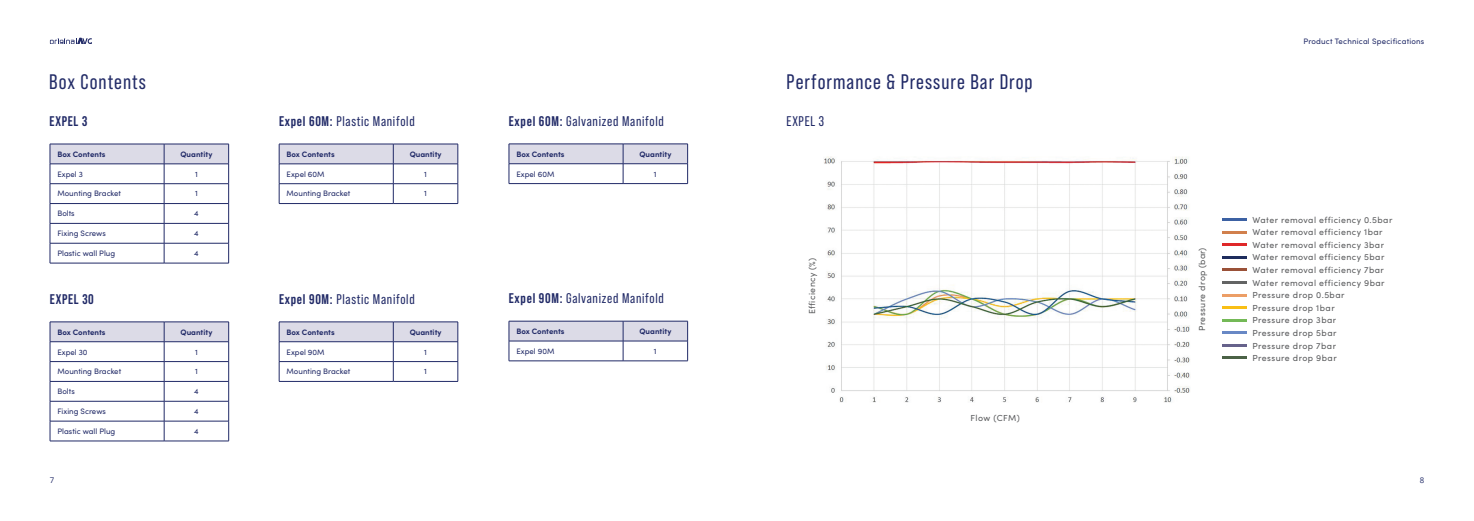
<style>
.page{position:relative;width:1474px;height:521px;background:#fff}
.page>*{position:absolute;margin:0;border:0;box-sizing:border-box;transform-origin:0 0}
.t1{font:21px "Bebas Neue Pro";letter-spacing:.05em;color:#212a67}
.t2{font:21px "Bebas Neue Pro";letter-spacing:.05em;color:#242d68}
.t3{font:14px "Bebas Neue Pro";letter-spacing:.05em;color:#212a67}
.t4{font:700 14px "Bebas Neue Pro";letter-spacing:.05em;color:#212a67}
.t5{font:8.75px/12.6px "Sofia Pro";letter-spacing:.05em;color:#595a5c}
.t6{font:7.88px "Sofia Pro";color:#212a67}
.t7{font:700 7.88px "Sofia Pro";color:#212a67}
.t8{font:7.88px "Sofia Pro";letter-spacing:.025em;color:#212a67}
.t9{font:7.88px "Open Sans";color:#212a67}
.s1{font-weight:700}
</style>
<div class="page">
<svg style="left:50px;top:38px;width:42px;height:6px"></svg>
<svg style="left:50px;top:144px;width:179px;height:119px"></svg>
<hr style="left:50px;top:263px;width:114px;height:1px;background:#212a67">
<hr style="left:164px;top:263px;width:65px;height:1px;background:#212a67">
<hr style="left:279px;top:203px;width:114px;height:1px;background:#212a67">
<hr style="left:393px;top:203px;width:65px;height:1px;background:#212a67">
<svg style="left:279px;top:144px;width:179px;height:59px"></svg>
<hr style="left:279px;top:381px;width:114px;height:1px;background:#212a67">
<hr style="left:393px;top:381px;width:65px;height:1px;background:#212a67">
<svg style="left:279px;top:322px;width:179px;height:59px"></svg>
<svg style="left:50px;top:322px;width:179px;height:119px"></svg>
<hr style="left:50px;top:441px;width:114px;height:1px;background:#212a67">
<hr style="left:164px;top:441px;width:65px;height:1px;background:#212a67">
<hr style="left:509px;top:183px;width:114px;height:1px;background:#212a67">
<hr style="left:623px;top:183px;width:64px;height:1px;background:#212a67">
<svg style="left:509px;top:144px;width:179px;height:39px"></svg>
<hr style="left:509px;top:361px;width:114px;height:1px;background:#212a67">
<hr style="left:623px;top:361px;width:64px;height:1px;background:#212a67">
<svg style="left:509px;top:321px;width:179px;height:40px"></svg>
<img style="left:824px;top:156px;width:366px;height:247px">
<hr style="left:1221px;top:218px;width:25px;height:3px;background:#3c61a3">
<hr style="left:1221px;top:231px;width:25px;height:2px;background:#d1804d">
<hr style="left:1221px;top:243px;width:25px;height:3px;background:#df2829">
<hr style="left:1221px;top:256px;width:25px;height:2px;background:#1e2d5d">
<hr style="left:1221px;top:269px;width:25px;height:2px;background:#9a5138">
<hr style="left:1221px;top:281px;width:25px;height:3px;background:#636464">
<hr style="left:1221px;top:294px;width:25px;height:2px;background:#ec9e66">
<hr style="left:1221px;top:306px;width:25px;height:3px;background:#f9bf15">
<hr style="left:1221px;top:319px;width:25px;height:2px;background:#74b957">
<hr style="left:1221px;top:331px;width:25px;height:3px;background:#6888c5">
<hr style="left:1221px;top:344px;width:25px;height:3px;background:#66628b">
<hr style="left:1221px;top:357px;width:25px;height:2px;background:#4b6246">
<h1 class="t2" style="left:49px;top:69px;width:98px">Box Contents</h1>
<h1 class="t1" style="left:786px;top:69px;width:247px">Performance &amp; Pressure Bar Drop</h1>
<h2 class="t4" style="left:50px;top:113px;width:39px">EXPEL 3</h2>
<h2 class="t3" style="left:786px;top:113px;width:39px">EXPEL 3</h2>
<p class="t7" style="left:57px;top:148px;width:50px">Box Contents</p>
<p class="t7" style="left:180px;top:148px;width:33px">Quantity</p>
<p class="t6" style="left:57px;top:168px;width:27px">Expel 3</p>
<p class="t6" style="left:195px;top:168px;width:4px">1</p>
<p class="t6" style="left:57px;top:188px;width:65px">Mounting Bracket</p>
<p class="t6" style="left:195px;top:188px;width:4px">1</p>
<p class="t6" style="left:57px;top:208px;width:19px">Bolts</p>
<p class="t6" style="left:194px;top:208px;width:6px">4</p>
<p class="t6" style="left:57px;top:228px;width:50px">Fixing Screws</p>
<p class="t6" style="left:194px;top:228px;width:6px">4</p>
<p class="t6" style="left:57px;top:247px;width:59px">Plastic wall Plug</p>
<p class="t6" style="left:194px;top:247px;width:6px">4</p>
<h2 class="t4" style="left:50px;top:291px;width:45px">EXPEL 30</h2>
<h2 class="t3" style="left:509px;top:113px;width:156px"><span class="s1">Expel 60M:</span> Galvanized Manifold</h2>
<p class="t7" style="left:516px;top:148px;width:50px">Box Contents</p>
<p class="t7" style="left:639px;top:148px;width:33px">Quantity</p>
<p class="t6" style="left:516px;top:168px;width:39px">Expel 60M</p>
<p class="t6" style="left:654px;top:168px;width:4px">1</p>
<h2 class="t3" style="left:279px;top:113px;width:137px"><span class="s1">Expel 60M:</span> Plastic Manifold</h2>
<p class="t7" style="left:286px;top:148px;width:50px">Box Contents</p>
<p class="t7" style="left:409px;top:148px;width:33px">Quantity</p>
<p class="t6" style="left:286px;top:168px;width:39px">Expel 60M</p>
<p class="t6" style="left:424px;top:168px;width:4px">1</p>
<p class="t6" style="left:286px;top:188px;width:65px">Mounting Bracket</p>
<p class="t6" style="left:424px;top:188px;width:4px">1</p>
<p class="t5" style="left:805px;top:314px;width:58px;rotate:-90deg">Efficiency (%)</p>
<h2 class="t3" style="left:509px;top:291px;width:156px"><span class="s1">Expel 90M:</span> Galvanized Manifold</h2>
<p class="t7" style="left:516px;top:325px;width:50px">Box Contents</p>
<p class="t7" style="left:639px;top:325px;width:33px">Quantity</p>
<p class="t6" style="left:516px;top:345px;width:39px">Expel 90M</p>
<p class="t6" style="left:654px;top:345px;width:4px">1</p>
<h2 class="t3" style="left:279px;top:291px;width:137px"><span class="s1">Expel 90M:</span> Plastic Manifold</h2>
<p class="t7" style="left:286px;top:326px;width:50px">Box Contents</p>
<p class="t7" style="left:409px;top:326px;width:33px">Quantity</p>
<p class="t6" style="left:286px;top:346px;width:39px">Expel 90M</p>
<p class="t6" style="left:424px;top:346px;width:4px">1</p>
<p class="t6" style="left:286px;top:366px;width:65px">Mounting Bracket</p>
<p class="t6" style="left:424px;top:366px;width:4px">1</p>
<p class="t7" style="left:57px;top:326px;width:50px">Box Contents</p>
<p class="t7" style="left:180px;top:326px;width:33px">Quantity</p>
<p class="t6" style="left:57px;top:346px;width:32px">Expel 30</p>
<p class="t6" style="left:195px;top:346px;width:4px">1</p>
<p class="t6" style="left:57px;top:366px;width:65px">Mounting Bracket</p>
<p class="t6" style="left:195px;top:366px;width:4px">1</p>
<p class="t6" style="left:57px;top:386px;width:19px">Bolts</p>
<p class="t6" style="left:194px;top:386px;width:6px">4</p>
<p class="t6" style="left:57px;top:405px;width:50px">Fixing Screws</p>
<p class="t6" style="left:194px;top:405px;width:6px">4</p>
<p class="t6" style="left:57px;top:425px;width:59px">Plastic wall Plug</p>
<p class="t6" style="left:194px;top:425px;width:6px">4</p>
<p class="t5" style="left:970px;top:411px;width:51px">Flow (CFM)</p>
<p class="t8" style="left:1303px;top:36px;width:122px">Product Technical Specifications</p>
<p class="t5" style="left:1195px;top:331px;width:85px;rotate:-90deg">Pressure drop (bar)</p>
<p class="t5" style="left:1252px;top:213px;width:141px">Water removal efficiency 0.5bar<br>Water removal efficiency 1bar<br>Water removal efficiency 3bar<br>Water removal efficiency 5bar<br>Water removal efficiency 7bar<br>Water removal efficiency 9bar<br>Pressure drop 0.5bar<br>Pressure drop 1bar<br>Pressure drop 3bar<br>Pressure drop 5bar<br>Pressure drop 7bar<br>Pressure drop 9bar</p>
<p class="t9" style="left:50px;top:475px;width:6px">7</p>
<p class="t9" style="left:1419px;top:475px;width:6px">8</p>
</div>
